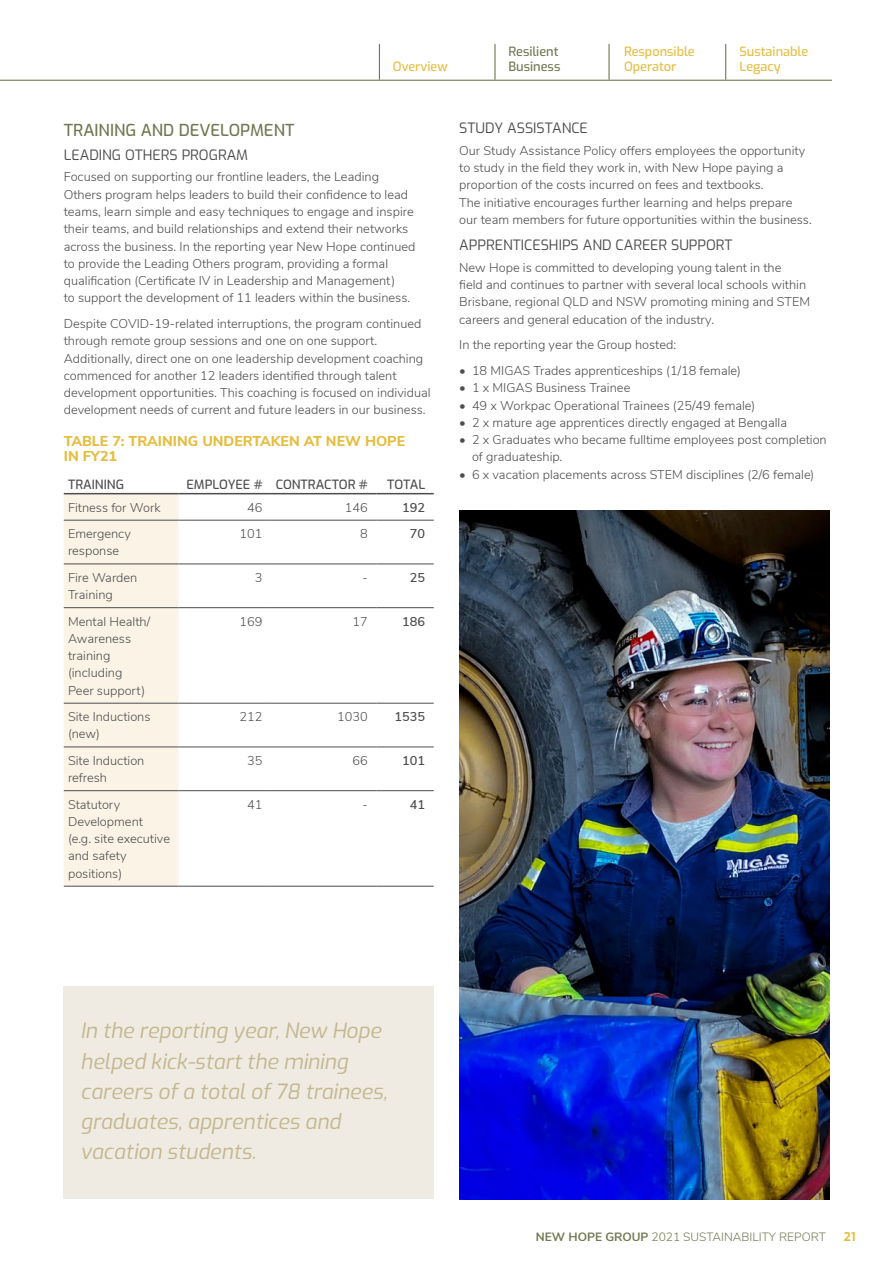
<style>
.page{position:relative;width:893px;height:1263px;background:#fff}
.page>*{position:absolute;margin:0;border:0;box-sizing:border-box;transform-origin:0 0}
.t1{font:italic 21px/30px "Exo";color:#c4b78f}
.t2{font:500 16.5px "Exo";color:#727852}
.t3{font:14.25px "Exo";color:#4d4d4f}
.t4{font:800 14.25px/15px "Nunito Sans";color:#e6bd41}
.t5{font:300 12.75px/17.2px "Nunito Sans";color:#4d4d4f}
.t6{font:500 12.75px/15.3px "Exo";color:#e6bd41}
.t7{font:500 12.75px "Exo";color:#4d4d4f}
.t8{font:600 12.75px "Nunito Sans";color:#4d4d4f}
.t9{font:500 12.75px/15.3px "Exo";color:#727852}
.t10{font:300 12px "Nunito Sans";color:#727852}
.t11{font:700 12px "Exo";color:#e6bd41}
.s1{font-weight:700}
</style>
<div class="page">
<hr style="left:0;top:80px;width:832px;height:1px;background:#727852">
<hr style="left:379px;top:44px;width:1px;height:36px;background:#727852">
<hr style="left:494px;top:44px;width:2px;height:36px;background:#727852">
<hr style="left:608px;top:44px;width:2px;height:36px;background:#727852">
<hr style="left:725px;top:44px;width:1px;height:36px;background:#727852">
<div style="left:64px;top:494px;width:115px;height:392px;background:#fbf4e6"></div>
<hr style="left:64px;top:520px;width:115px;height:1px;background:#4d4d4f">
<hr style="left:179px;top:520px;width:92px;height:1px;background:#4d4d4f">
<hr style="left:271px;top:520px;width:105px;height:1px;background:#4d4d4f">
<hr style="left:376px;top:520px;width:58px;height:1px;background:#4d4d4f">
<hr style="left:64px;top:564px;width:115px;height:1px;background:#4d4d4f">
<hr style="left:179px;top:564px;width:92px;height:1px;background:#4d4d4f">
<hr style="left:271px;top:564px;width:105px;height:1px;background:#4d4d4f">
<hr style="left:376px;top:564px;width:58px;height:1px;background:#4d4d4f">
<hr style="left:64px;top:607px;width:115px;height:1px;background:#4d4d4f">
<hr style="left:179px;top:607px;width:92px;height:1px;background:#4d4d4f">
<hr style="left:271px;top:607px;width:105px;height:1px;background:#4d4d4f">
<hr style="left:376px;top:607px;width:58px;height:1px;background:#4d4d4f">
<hr style="left:64px;top:703px;width:115px;height:1px;background:#4d4d4f">
<hr style="left:179px;top:703px;width:92px;height:1px;background:#4d4d4f">
<hr style="left:271px;top:703px;width:105px;height:1px;background:#4d4d4f">
<hr style="left:376px;top:703px;width:58px;height:1px;background:#4d4d4f">
<hr style="left:64px;top:747px;width:115px;height:1px;background:#4d4d4f">
<hr style="left:179px;top:747px;width:92px;height:1px;background:#4d4d4f">
<hr style="left:271px;top:747px;width:105px;height:1px;background:#4d4d4f">
<hr style="left:376px;top:747px;width:58px;height:1px;background:#4d4d4f">
<hr style="left:64px;top:790px;width:115px;height:1px;background:#4d4d4f">
<hr style="left:179px;top:790px;width:92px;height:1px;background:#4d4d4f">
<hr style="left:271px;top:790px;width:105px;height:1px;background:#4d4d4f">
<hr style="left:376px;top:790px;width:58px;height:1px;background:#4d4d4f">
<hr style="left:179px;top:886px;width:92px;height:1px;background:#4d4d4f">
<hr style="left:271px;top:886px;width:105px;height:1px;background:#4d4d4f">
<hr style="left:376px;top:886px;width:58px;height:1px;background:#4d4d4f">
<hr style="left:179px;top:493px;width:92px;height:1px;background:#4d4d4f">
<hr style="left:271px;top:493px;width:105px;height:1px;background:#4d4d4f">
<hr style="left:376px;top:493px;width:58px;height:1px;background:#4d4d4f">
<hr style="left:64px;top:493px;width:115px;height:1px;background:#4d4d4f">
<hr style="left:64px;top:886px;width:115px;height:1px;background:#4d4d4f">
<img style="left:459px;top:510px;width:370px;height:689px">
<div style="left:64px;top:986px;width:370px;height:213px;background:#efebe2"></div>
<p class="t6" style="left:393px;top:58px;width:56px">Overview</p>
<p class="t9" style="left:508px;top:43px;width:53px">Resilient<br>Business</p>
<p class="t6" style="left:624px;top:43px;width:72px">Responsible<br>Operator</p>
<p class="t6" style="left:739px;top:43px;width:70px">Sustainable<br>Legacy</p>
<p class="t2" style="left:64px;top:118px;width:232px">TRAINING AND DEVELOPMENT</p>
<p class="t3" style="left:64px;top:144px;width:186px">LEADING OTHERS PROGRAM</p>
<p class="t5" style="left:64px;top:168px;width:353px">Focused on supporting our frontline leaders, the Leading Others program helps leaders to build their confidence to lead teams, learn simple and easy techniques to engage and inspire their teams, and build relationships and extend their networks across the business. In the reporting year New Hope continued to provide the Leading Others program, providing a formal qualification (Certificate IV in Leadership and Management)<br>to support the development of 11 leaders within the business.</p>
<p class="t5" style="left:64px;top:314px;width:368px">Despite COVID-19-related interruptions, the program continued through remote group sessions and one on one support.<br>Additionally, direct one on one leadership development coaching commenced for another 12 leaders identified through talent development opportunities. This coaching is focused on individual development needs of current and future leaders in our business.</p>
<p class="t4" style="left:64px;top:433px;width:343px">TABLE 7: TRAINING UNDERTAKEN AT NEW HOPE<br>IN FY21</p>
<p class="t7" style="left:68px;top:475px;width:58px">TRAINING</p>
<p class="t7" style="left:186px;top:475px;width:183px">EMPLOYEE # CONTRACTOR #</p>
<p class="t7" style="left:387px;top:475px;width:40px">TOTAL</p>
<p class="t5" style="left:68px;top:498px;width:94px">Fitness for Work</p>
<p class="t5" style="left:247px;top:498px;width:17px">46</p>
<p class="t5" style="left:345px;top:498px;width:24px">146</p>
<p class="t8" style="left:402px;top:498px;width:24px">192</p>
<p class="t5" style="left:68px;top:524px;width:64px">Emergency response</p>
<p class="t5" style="left:240px;top:524px;width:24px">101</p>
<p class="t5" style="left:360px;top:524px;width:9px">8</p>
<p class="t8" style="left:410px;top:524px;width:17px">70</p>
<p class="t5" style="left:68px;top:568px;width:71px">Fire Warden<br>Training</p>
<p class="t5" style="left:255px;top:568px;width:9px">3</p>
<p class="t5" style="left:362px;top:568px;width:7px">-</p>
<p class="t8" style="left:410px;top:568px;width:17px">25</p>
<p class="t5" style="left:68px;top:612px;width:84px">Mental Health/<br>Awareness training (including<br>Peer support)</p>
<p class="t5" style="left:240px;top:612px;width:24px">169</p>
<p class="t5" style="left:352px;top:612px;width:17px">17</p>
<p class="t8" style="left:402px;top:612px;width:24px">186</p>
<p class="t5" style="left:68px;top:707px;width:84px">Site Inductions (new)</p>
<p class="t5" style="left:240px;top:707px;width:24px">212</p>
<p class="t5" style="left:337px;top:707px;width:32px">1030</p>
<p class="t8" style="left:395px;top:707px;width:32px">1535</p>
<p class="t5" style="left:68px;top:751px;width:78px">Site Induction refresh</p>
<p class="t5" style="left:247px;top:751px;width:17px">35</p>
<p class="t5" style="left:353px;top:751px;width:17px">66</p>
<p class="t8" style="left:402px;top:751px;width:24px">101</p>
<p class="t5" style="left:68px;top:795px;width:104px">Statutory<br>Development<br>(e.g. site executive and safety positions)</p>
<p class="t5" style="left:247px;top:795px;width:17px">41</p>
<p class="t5" style="left:362px;top:795px;width:7px">-</p>
<p class="t8" style="left:410px;top:795px;width:17px">41</p>
<p class="t3" style="left:459px;top:118px;width:130px">STUDY ASSISTANCE</p>
<p class="t5" style="left:459px;top:141px;width:354px">Our Study Assistance Policy offers employees the opportunity to study in the field they work in, with New Hope paying a proportion of the costs incurred on fees and textbooks.<br>The initiative encourages further learning and helps prepare our team members for future opportunities within the business.</p>
<p class="t3" style="left:459px;top:235px;width:275px">APPRENTICESHIPS AND CAREER SUPPORT</p>
<p class="t5" style="left:459px;top:258px;width:352px">New Hope is committed to developing young talent in the<br>field and continues to partner with several local schools within Brisbane, regional QLD and NSW promoting mining and STEM careers and general education of the industry.</p>
<p class="t5" style="left:459px;top:336px;width:218px">In the reporting year the Group hosted:</p>
<p class="t5" style="left:459px;top:361px;width:283px">• 18 MIGAS Trades apprenticeships (1/18 female)</p>
<p class="t5" style="left:459px;top:379px;width:173px">• 1 x MIGAS Business Trainee</p>
<p class="t5" style="left:459px;top:396px;width:298px">• 49 x Workpac Operational Trainees (25/49 female)</p>
<p class="t5" style="left:459px;top:413px;width:329px">• 2 x mature age apprentices directly engaged at Bengalla</p>
<p class="t5" style="left:472px;top:430px;width:356px;text-indent:-13px">• 2 x Graduates who became fulltime employees post completion of graduateship.</p>
<p class="t5" style="left:459px;top:465px;width:357px">• 6 x vacation placements across STEM disciplines (2/6 female)</p>
<h1 class="t1" style="left:81px;top:1015px;width:308px">In the reporting year, New Hope helped kick-start the mining careers of a total of 78 trainees, graduates, apprentices and vacation students.</h1>
<p class="t10" style="left:536px;top:1228px;width:291px"><span class="s1">NEW HOPE GROUP</span> 2021 SUSTAINABILITY REPORT</p>
<p class="t11" style="left:844px;top:1228px;width:13px">21</p>
</div>
